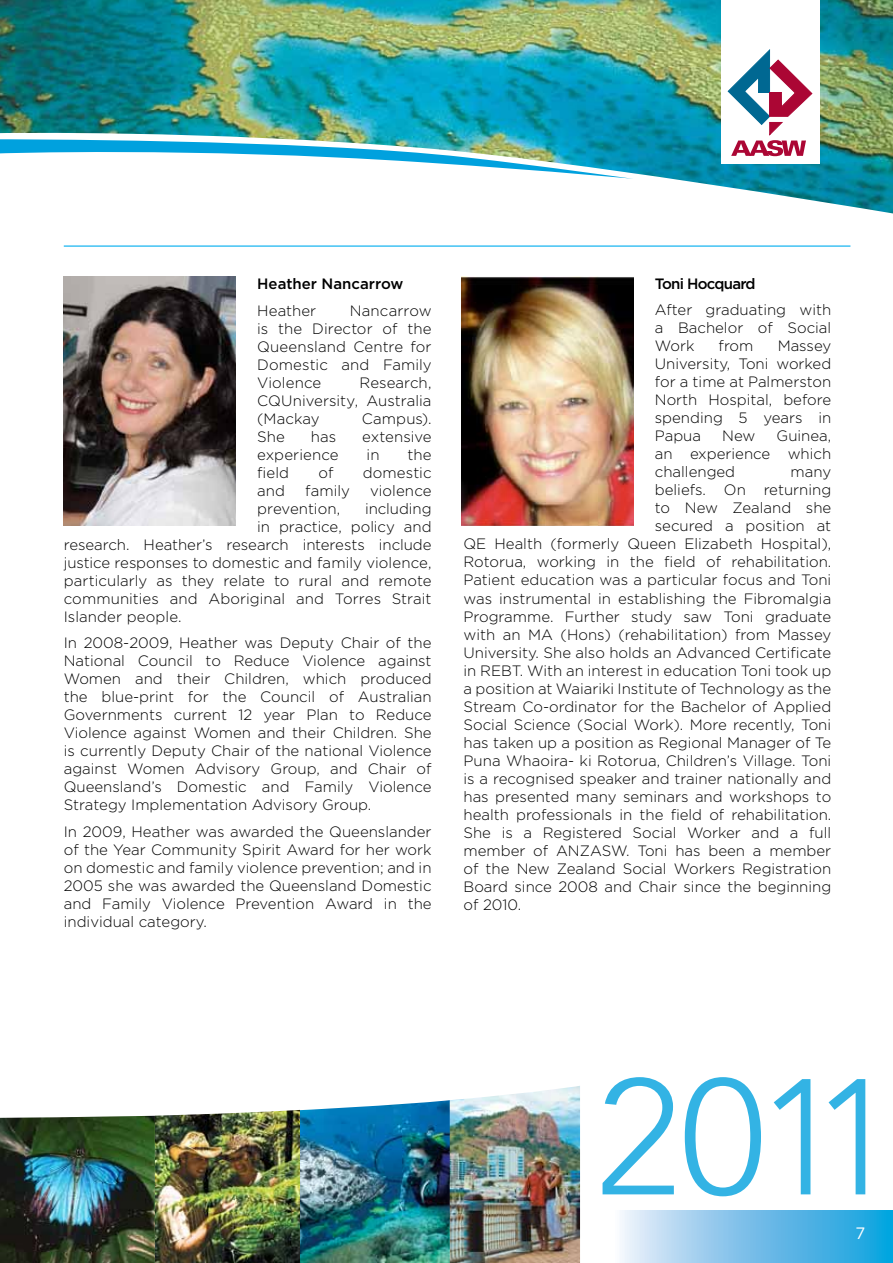
<style>
.page{position:relative;width:893px;height:1263px;background:#fff}
.page>*{position:absolute;margin:0;border:0;box-sizing:border-box;transform-origin:0 0}
.t1{font:16.5px "Gotham";color:#fff}
.t2{font:300 15px/18px "Gotham";color:#000;text-align:justify}
.t3{font:500 15px "Gotham";letter-spacing:-.01em;color:#000}
.t4{font:500 15px "Gotham";letter-spacing:-.05em;color:#000}
</style>
<div class="page">
<svg style="left:603px;top:1077px;width:262px;height:119px"></svg>
<div style="left:580px;top:1210px;width:313px;height:53px;background:linear-gradient(to right,#fffcfe,#0598db)"></div>
<hr style="left:64px;top:245px;width:786px;height:2px;background:#00aeef">
<img style="left:0;top:0;width:893px;height:213px">
<svg style="left:0;top:139px;width:634px;height:40px"></svg>
<div style="left:721px;top:0;width:98px;height:163px;background:#fff"></div>
<svg style="left:728px;top:50px;width:84px;height:106px"></svg>
<img style="left:450px;top:1086px;width:130px;height:177px">
<img style="left:300px;top:1100px;width:150px;height:163px">
<img style="left:0;top:1116px;width:155px;height:147px">
<img style="left:155px;top:1110px;width:145px;height:153px">
<img style="left:461px;top:277px;width:173px;height:249px">
<img style="left:64px;top:277px;width:172px;height:249px">
<p class="t3" style="left:257px;top:275px;width:148px">Heather Nancarrow</p>
<p class="t2" style="left:257px;top:301px;width:60px">Heather</p>
<p class="t2" style="left:257px;top:301px;width:176px;text-indent:93px">Nancarrow is the Director of the Queensland Centre for Domestic and Family Violence</p>
<p class="t2" style="left:257px;top:373px;width:176px;text-indent:102px">Research, CQUniversity, Australia (Mackay</p>
<p class="t2" style="left:362px;top:409px;width:71px">Campus).</p>
<p class="t2" style="left:257px;top:427px;width:29px">She</p>
<p class="t2" style="left:311px;top:427px;width:27px">has</p>
<p class="t2" style="left:362px;top:427px;width:71px">extensive</p>
<p class="t2" style="left:257px;top:445px;width:83px">experience</p>
<p class="t2" style="left:367px;top:445px;width:14px">in</p>
<p class="t2" style="left:408px;top:445px;width:26px">the</p>
<p class="t2" style="left:257px;top:463px;width:33px">field</p>
<p class="t2" style="left:318px;top:463px;width:16px">of</p>
<p class="t2" style="left:363px;top:463px;width:70px">domestic</p>
<p class="t2" style="left:257px;top:481px;width:29px">and</p>
<p class="t2" style="left:305px;top:481px;width:46px">family</p>
<p class="t2" style="left:370px;top:481px;width:63px">violence</p>
<p class="t2" style="left:257px;top:499px;width:85px">prevention,</p>
<p class="t2" style="left:365px;top:499px;width:68px">including</p>
<p class="t2" style="left:257px;top:517px;width:176px">in practice, policy and</p>
<p class="t2" style="left:64px;top:535px;width:369px">research. Heather’s research interests include</p>
<p class="t2" style="left:64px;top:553px;width:369px">justice responses to domestic and family violence,</p>
<p class="t2" style="left:64px;top:571px;width:369px">particularly as they relate to rural and remote</p>
<p class="t2" style="left:64px;top:589px;width:369px">communities and Aboriginal and Torres Strait</p>
<p class="t2" style="left:64px;top:607px;width:119px">Islander people.</p>
<p class="t2" style="left:64px;top:634px;width:369px">In 2008-2009, Heather was Deputy Chair of the National Council to Reduce Violence against Women and their Children, which produced the blue-print for the Council of Australian Governments current 12 year Plan to Reduce Violence against Women and their Children. She is currently Deputy Chair of the national Violence against Women Advisory Group, and Chair of Queensland’s Domestic and Family Violence Strategy Implementation Advisory Group.</p>
<p class="t2" style="left:64px;top:822px;width:369px">In 2009, Heather was awarded the Queenslander of the Year Community Spirit Award for her work on domestic and family violence prevention; and in 2005 she was awarded the Queensland Domestic and Family Violence Prevention Award in the individual category.</p>
<p class="t4" style="left:655px;top:275px;width:102px">Toni Hocquard</p>
<p class="t2" style="left:655px;top:301px;width:178px">After graduating with a Bachelor of Social Work</p>
<p class="t2" style="left:719px;top:337px;width:36px">from</p>
<p class="t2" style="left:655px;top:337px;width:178px;text-indent:123px">Massey University, Toni worked for a time at Palmerston North Hospital, before spending 5 years in Papua</p>
<p class="t2" style="left:655px;top:427px;width:178px;text-indent:122px">Guinea, an experience which challenged</p>
<p class="t2" style="left:722px;top:427px;width:35px">New</p>
<p class="t2" style="left:791px;top:463px;width:42px">many</p>
<p class="t2" style="left:655px;top:481px;width:178px">beliefs. On returning</p>
<p class="t2" style="left:655px;top:499px;width:178px">to New Zealand she</p>
<p class="t2" style="left:655px;top:517px;width:178px">secured a position at</p>
<p class="t2" style="left:463px;top:535px;width:369px">QE Health (formerly Queen Elizabeth Hospital),</p>
<p class="t2" style="left:463px;top:553px;width:369px">Rotorua, working in the field of rehabilitation.</p>
<p class="t2" style="left:463px;top:571px;width:369px">Patient education was a particular focus and Toni</p>
<p class="t2" style="left:463px;top:589px;width:369px">was instrumental in establishing the Fibromalgia</p>
<p class="t2" style="left:463px;top:607px;width:369px">Programme. Further study saw Toni graduate</p>
<p class="t2" style="left:463px;top:625px;width:369px">with an MA (Hons) (rehabilitation) from Massey</p>
<p class="t2" style="left:463px;top:643px;width:369px">University. She also holds an Advanced Certificate</p>
<p class="t2" style="left:463px;top:661px;width:369px">in REBT. With an interest in education Toni took up</p>
<p class="t2" style="left:463px;top:679px;width:369px">a position at Waiariki Institute of Technology as the</p>
<p class="t2" style="left:463px;top:697px;width:369px">Stream Co-ordinator for the Bachelor of Applied</p>
<p class="t2" style="left:463px;top:715px;width:369px">Social Science (Social Work). More recently, Toni</p>
<p class="t2" style="left:463px;top:733px;width:369px">has taken up a position as Regional Manager of Te</p>
<p class="t2" style="left:463px;top:751px;width:369px">Puna Whaoira- ki Rotorua, Children’s Village. Toni</p>
<p class="t2" style="left:463px;top:769px;width:369px">is a recognised speaker and trainer nationally and</p>
<p class="t2" style="left:463px;top:787px;width:369px">has presented many seminars and workshops to</p>
<p class="t2" style="left:463px;top:805px;width:369px">health professionals in the field of rehabilitation.</p>
<p class="t2" style="left:463px;top:823px;width:369px">She is a Registered Social Worker and a full</p>
<p class="t2" style="left:463px;top:841px;width:369px">member of ANZASW. Toni has been a member</p>
<p class="t2" style="left:463px;top:859px;width:369px">of the New Zealand Social Workers Registration</p>
<p class="t2" style="left:463px;top:877px;width:369px">Board since 2008 and Chair since the beginning</p>
<p class="t2" style="left:463px;top:895px;width:59px">of 2010.</p>
<p class="t1" style="left:855px;top:1224px;width:11px">7</p>
</div>
